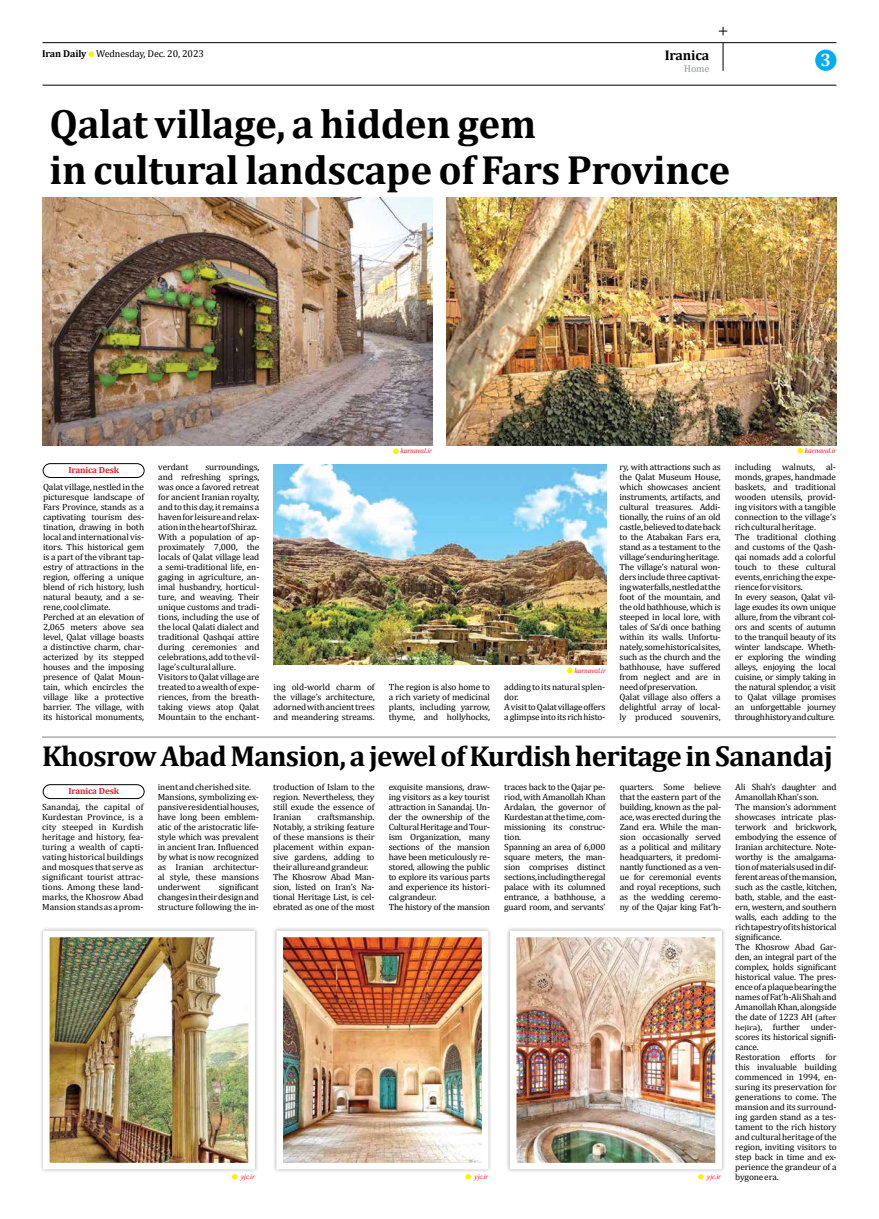
<style>
.page{position:relative;width:879px;height:1219px;background:#fff}
.page>*{position:absolute;margin:0;border:0;box-sizing:border-box;transform-origin:0 0}
.t1{font:700 41px/45.5px "Cambria";letter-spacing:-.01em;color:#000}
.t2{font:700 29px "Cambria";letter-spacing:-.025em;color:#000}
.t3{font:700 18px "Cambria";color:#fff}
.t4{font:700 14px "Cambria";letter-spacing:-.01em;color:#000}
.t5{font:10px "Cambria";letter-spacing:-.01em;color:#000}
.t6{font:10px "Cambria";color:#939598}
.t7{font:9px/10px "Cambria";letter-spacing:-.02em;color:#000}
.t8{font:700 9px "Cambria";letter-spacing:-.01em;color:#ed1d24}
.t9{font:italic 6.9px "Cambria";letter-spacing:-.01em;color:#ed1d24}
.s1{font-weight:700}
.s2{font-size:7.7px}
</style>
<div class="page">
<svg style="left:723px;top:43px;width:1px;height:28px"></svg>
<hr style="left:43px;top:42px;width:793px;height:1px;background:#000">
<hr style="left:43px;top:85px;width:793px;height:1px;background:#000">
<div style="left:815px;top:50px;width:21px;height:21px;background:#00aeef;border-radius:50%"></div>
<svg style="left:88px;top:51px;width:6px;height:6px"></svg>
<hr style="left:42px;top:737px;width:794px;height:1px;background:#000">
<svg style="left:393px;top:448px;width:6px;height:6px"></svg>
<svg style="left:567px;top:668px;width:6px;height:5px"></svg>
<svg style="left:797px;top:448px;width:6px;height:6px"></svg>
<svg style="left:698px;top:1174px;width:6px;height:6px"></svg>
<svg style="left:465px;top:1174px;width:6px;height:6px"></svg>
<svg style="left:232px;top:1174px;width:6px;height:6px"></svg>
<svg style="left:43px;top:463px;width:101px;height:15px"></svg>
<svg style="left:43px;top:784px;width:101px;height:15px"></svg>
<img style="left:274px;top:465px;width:332px;height:199px">
<img style="left:42px;top:198px;width:390px;height:247px">
<img style="left:446px;top:198px;width:390px;height:247px">
<img style="left:41px;top:928px;width:217px;height:244px">
<img style="left:274px;top:928px;width:217px;height:244px">
<img style="left:507px;top:928px;width:218px;height:244px">
<svg style="left:719px;top:27px;width:8px;height:8px"></svg>
<p class="t5" style="left:42px;top:48px;width:163px"><span class="s1">Iran Daily</span> Wednesday, Dec. 20, 2023</p>
<h3 class="t4" style="left:664px;top:45px;width:46px">Iranica</h3>
<p class="t6" style="left:684px;top:63px;width:27px">Home</p>
<h1 class="t1" style="left:50px;top:100px;width:682px">Qalat village, a hidden gem<br>in cultural landscape of Fars Province</h1>
<h3 class="t3" style="left:820px;top:47px;width:12px">3</h3>
<p class="t9" style="left:400px;top:446px;width:33px">karnaval.ir</p>
<p class="t9" style="left:805px;top:446px;width:33px">karnaval.ir</p>
<p class="t8" style="left:68px;top:464px;width:52px">Iranica Desk</p>
<p class="t7" style="left:43px;top:482px;width:103px">Qalat village, nestled in the picturesque landscape of<br>Fars Province, stands as a captivating tourism des&shy;tination, drawing in both local and international vis&shy;itors. This historical gem is a part of the vibrant tap&shy;estry of attractions in the region, offering a unique blend of rich history, lush natural beauty, and a se&shy;rene, cool climate.<br>Perched at an elevation of<br>2,065 meters above sea level, Qalat village boasts a distinctive charm, char&shy;acterized by its stepped houses and the imposing presence of Qalat Moun&shy;tain, which encircles the village like a protective barrier. The village, with its historical monuments,</p>
<p class="t7" style="left:158px;top:462px;width:32px">verdant</p>
<p class="t7" style="left:158px;top:462px;width:103px;text-indent:47px">surroundings, and refreshing springs, was once a favored retreat for ancient Iranian royalty, and to this day, it remains a haven for leisure and relax&shy;ation in the heart of Shiraz.<br>With a population of ap&shy;proximately 7,000, the locals of Qalat village lead a semi-traditional life, en&shy;gaging in agriculture, an&shy;imal husbandry, horticul&shy;ture, and weaving. Their unique customs and tradi&shy;tions, including the use of the local Qalati dialect and traditional Qashqai attire during ceremonies and celebrations, add to the vil&shy;lage’s cultural allure.<br>Visitors to Qalat village are treated to a wealth of expe&shy;riences, from the breath&shy;taking views atop Qalat<br>Mountain to the enchant-</p>
<p class="t9" style="left:574px;top:665px;width:33px">karnaval.ir</p>
<p class="t7" style="left:274px;top:682px;width:103px;text-align:justify">ing old-world charm of the village’s architecture, adorned with ancient trees and meandering streams.</p>
<p class="t7" style="left:389px;top:682px;width:103px;text-align:justify">The region is also home to a rich variety of medicinal plants, including yarrow, thyme, and hollyhocks,</p>
<p class="t7" style="left:504px;top:682px;width:103px">adding to its natural splen&shy;dor.<br>A visit to Qalat village offers a glimpse into its rich histo-</p>
<p class="t7" style="left:619px;top:462px;width:103px">ry, with attractions such as the Qalat Museum House, which showcases ancient instruments, artifacts, and cultural treasures. Addi&shy;tionally, the ruins of an old castle, believed to date back to the Atabakan Fars era, stand as a testament to the village’s enduring heritage.<br>The village’s natural won&shy;ders include three captivat&shy;ing waterfalls, nestled at the foot of the mountain, and the old bathhouse, which is steeped in local lore, with tales of Sa’di once bathing within its walls. Unfortu&shy;nately, some historical sites, such as the church and the bathhouse, have suffered from neglect and are in need of preservation.<br>Qalat village also offers a delightful array of local&shy;ly produced souvenirs,</p>
<p class="t7" style="left:735px;top:462px;width:103px">including walnuts, al&shy;monds, grapes, handmade baskets, and traditional wooden utensils, provid&shy;ing visitors with a tangible connection to the village’s rich cultural heritage.<br>The traditional clothing and customs of the Qash&shy;qai nomads add a colorful touch to these cultural events, enriching the expe&shy;rience for visitors.<br>In every season, Qalat vil&shy;lage exudes its own unique allure, from the vibrant col&shy;ors and scents of autumn to the tranquil beauty of its winter landscape. Wheth&shy;er exploring the winding alleys, enjoying the local cuisine, or simply taking in the natural splendor, a visit to Qalat village promises an unforgettable journey through history and culture.</p>
<h2 class="t2" style="left:42px;top:736px;width:792px">Khosrow Abad Mansion, a jewel of Kurdish heritage in Sanandaj</h2>
<p class="t8" style="left:68px;top:785px;width:52px">Iranica Desk</p>
<p class="t7" style="left:42px;top:802px;width:103px;text-align:justify">Sanandaj, the capital of Kurdestan Province, is a city steeped in Kurdish heritage and history, fea&shy;turing a wealth of capti&shy;vating historical buildings and mosques that serve as significant tourist attrac&shy;tions. Among these land&shy;marks, the Khosrow Abad Mansion stands as a prom-</p>
<p class="t7" style="left:273px;top:782px;width:103px;text-align:justify">troduction of Islam to the region. Nevertheless, they still exude the essence of Iranian</p>
<p class="t7" style="left:389px;top:782px;width:103px">exquisite mansions, draw&shy;ing visitors as a key tourist attraction in Sanandaj. Un&shy;der the ownership of the<br>Cultural Heritage and Tour&shy;ism Organization, many sections of the mansion have been meticulously re&shy;stored, allowing the public to explore its various parts and experience its histori&shy;cal grandeur.<br>The history of the mansion</p>
<p class="t7" style="left:504px;top:782px;width:103px">traces back to the Qajar pe&shy;riod, with Amanollah Khan<br>Ardalan, the governor of<br>Kurdestan at the time, com&shy;missioning its construc&shy;tion.<br>Spanning an area of 6,000 square meters, the man&shy;sion comprises distinct sections, including the regal palace with its columned entrance, a bathhouse, a guard room, and servants’</p>
<p class="t7" style="left:620px;top:782px;width:103px;text-align:justify">quarters. Some believe that the eastern part of the building, known as the pal&shy;ace, was erected during the Zand era. While the man&shy;sion occasionally served as a political and military headquarters, it predomi&shy;nantly functioned as a ven&shy;ue for ceremonial events and royal receptions, such as the wedding ceremo&shy;ny of the Qajar king Fat’h-</p>
<p class="t7" style="left:735px;top:782px;width:103px">Ali Shah’s daughter and<br>Amanollah Khan’s son.<br>The mansion’s adornment showcases intricate plas&shy;terwork and brickwork, embodying the essence of<br>Iranian architecture. Note&shy;worthy is the amalgama&shy;tion of materials used in dif&shy;ferent areas of the mansion, such as the castle, kitchen, bath, stable, and the east&shy;ern, western, and southern walls, each adding to the rich tapestry of its historical significance.<br>The Khosrow Abad Gar&shy;den, an integral part of the complex, holds significant historical value. The pres&shy;ence of a plaque bearing the names of Fat’h-Ali Shah and<br>Amanollah Khan, alongside the date of 1223 AH <span class="s2">(after hejira)</span>, further under&shy;scores its historical signifi&shy;cance.<br>Restoration efforts for this invaluable building commenced in 1994, en&shy;suring its preservation for generations to come. The mansion and its surround&shy;ing garden stand as a tes&shy;tament to the rich history and cultural heritage of the region, inviting visitors to step back in time and ex&shy;perience the grandeur of a bygone era.</p>
<p class="t7" style="left:158px;top:782px;width:103px">inent and cherished site.<br>Mansions, symbolizing ex&shy;pansive residential houses, have long been emblem&shy;atic of the aristocratic life&shy;style which was prevalent in ancient Iran. Influenced by what is now recognized as Iranian architectur&shy;al style, these mansions underwent</p>
<p class="t7" style="left:273px;top:812px;width:103px;text-indent:44px">craftsmanship.<br>Notably, a striking feature of these mansions is their placement within expan&shy;sive gardens, adding to their allure and grandeur.<br>The Khosrow Abad Man&shy;sion, listed on Iran’s Na&shy;tional Heritage List, is cel&shy;ebrated as one of the most</p>
<p class="t7" style="left:158px;top:882px;width:103px;text-align:justify;text-indent:61px">significant changes in their design and structure following the in-</p>
<p class="t9" style="left:241px;top:1172px;width:15px">yjc.ir</p>
<p class="t9" style="left:474px;top:1172px;width:15px">yjc.ir</p>
<p class="t9" style="left:707px;top:1172px;width:15px">yjc.ir</p>
</div>
